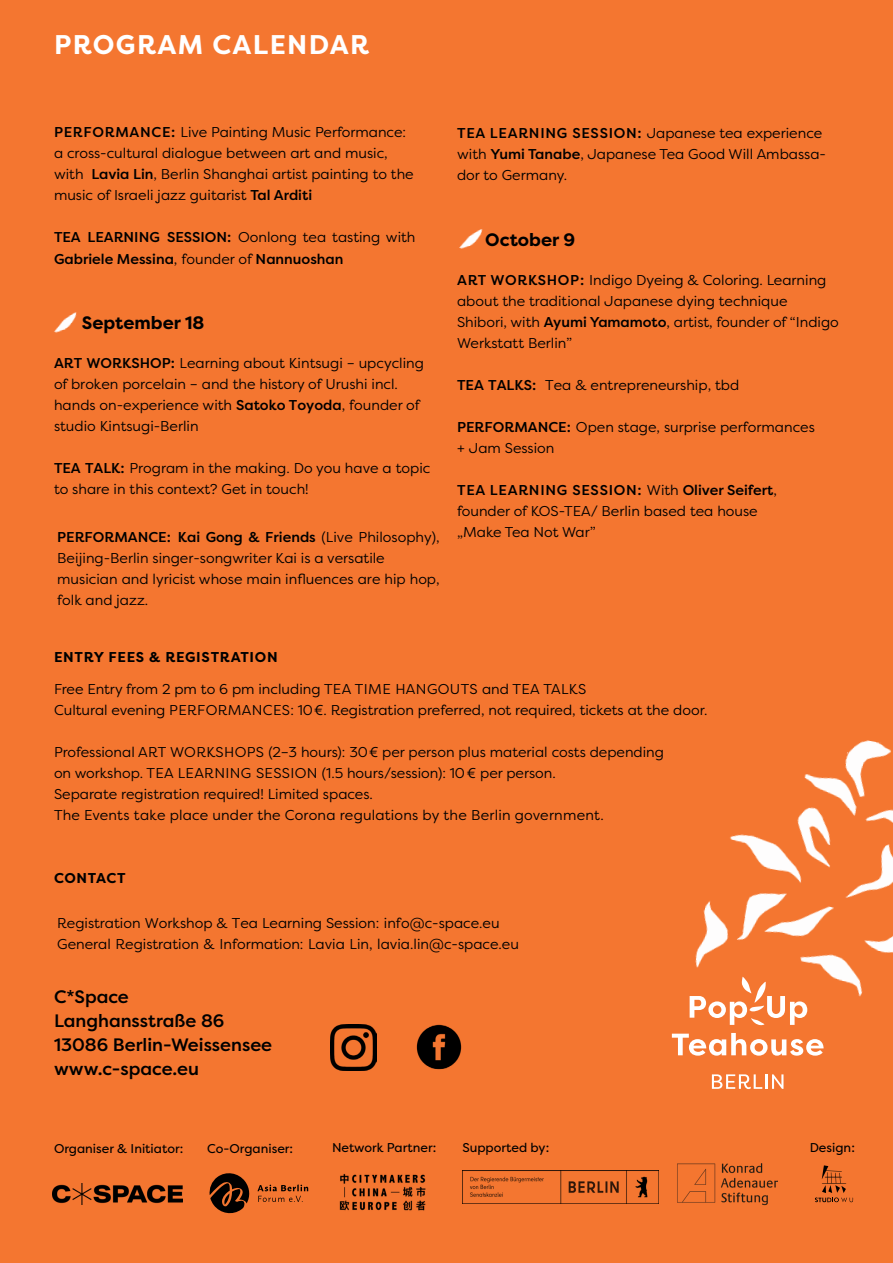
<style>
.page{position:relative;width:893px;height:1263px;background:#f47630}
.page>*{position:absolute;margin:0;border:0;box-sizing:border-box;transform-origin:0 0}
.t1{font:700 27px "Filson Pro";letter-spacing:.05em;color:#fff}
.t2{font:500 18px/24px "Filson Pro";color:#000}
.t3{font:700 18px "Filson Pro";color:#000}
.t4{font:14.25px/21px "Filson Pro";color:#000}
.t5{font:500 14.25px/21.3px "Filson Pro";color:#000}
.t6{font:700 14.25px "Filson Pro";letter-spacing:.05em;color:#000}
.t7{font:12.75px "Filson Pro";color:#000}
.s1{font-weight:500}
.s2{font-weight:400}
</style>
<div class="page">
<img style="left:54px;top:312px;width:23px;height:21px">
<img style="left:459px;top:229px;width:24px;height:20px">
<img style="left:53px;top:1183px;width:129px;height:21px">
<svg style="left:209px;top:1173px;width:41px;height:41px"></svg>
<svg style="left:257px;top:1184px;width:51px;height:18px"></svg>
<img style="left:339px;top:1173px;width:87px;height:38px">
<svg style="left:815px;top:1165px;width:38px;height:37px"></svg>
<img style="left:677px;top:1163px;width:101px;height:43px">
<img style="left:463px;top:1170px;width:196px;height:33px">
<img style="left:331px;top:1024px;width:45px;height:46px">
<img style="left:416px;top:1024px;width:46px;height:46px">
<img style="left:689px;top:740px;width:204px;height:275px">
<svg style="left:672px;top:1033px;width:152px;height:23px"></svg>
<svg style="left:712px;top:1074px;width:71px;height:15px"></svg>
<svg style="left:690px;top:976px;width:117px;height:49px"></svg>
<h1 class="t1" style="left:54px;top:28px;width:317px">PROGRAM CALENDAR</h1>
<p class="t4" style="left:54px;top:121px;width:361px"><span class="s1">PERFORMANCE:</span> Live Painting Music Performance: a cross-cultural dialogue between art and music, with <span class="s1">Lavia Lin</span>, Berlin Shanghai artist painting to the music of Israeli jazz guitarist <span class="s1">Tal Arditi</span></p>
<p class="t5" style="left:54px;top:226px;width:363px">TEA LEARNING SESSION: <span class="s2">Oonlong tea tasting with<br></span>Gabriele Messina<span class="s2">, founder of</span> Nannuoshan</p>
<p class="t3" style="left:82px;top:312px;width:124px">September 18</p>
<p class="t4" style="left:54px;top:352px;width:371px"><span class="s1">ART WORKSHOP:</span> Learning about Kintsugi – upcycling of broken porcelain – and the history of Urushi incl. hands on-experience with <span class="s1">Satoko Toyoda</span>, founder of studio Kintsugi-Berlin</p>
<p class="t4" style="left:54px;top:457px;width:378px"><span class="s1">TEA TALK:</span> Program in the making. Do you have a topic to share in this context? Get in touch!</p>
<p class="t4" style="left:57px;top:526px;width:384px"><span class="s1">PERFORMANCE: Kai Gong &amp; Friends</span> (Live Philosophy), Beijing-Berlin singer-songwriter Kai is a versatile musician and lyricist whose main inf uences are hip hop, folk and jazz.</p>
<p class="t4" style="left:457px;top:122px;width:370px"><span class="s1">TEA LEARNING SESSION:</span> Japanese tea experience with <span class="s1">Yumi Tanabe</span>, Japanese Tea Good Will Ambassa&shy;dor to Germany.</p>
<p class="t3" style="left:485px;top:228px;width:91px">October 9</p>
<p class="t4" style="left:457px;top:269px;width:383px"><span class="s1">ART WORKSHOP:</span> Indigo Dyeing &amp; Coloring. Learning about the traditional Japanese dying technique Shibori, with <span class="s1">Ayumi Yamamoto</span>, artist, founder of “Indigo Werkstatt Berlin”</p>
<p class="t4" style="left:457px;top:374px;width:284px"><span class="s1">TEA TALKS:</span> Tea &amp; entrepreneurship, tbd</p>
<p class="t4" style="left:457px;top:415px;width:359px;line-height:21.6px"><span class="s1">PERFORMANCE:</span> Open stage, surprise performances + Jam Session</p>
<p class="t4" style="left:457px;top:479px;width:321px"><span class="s1">TEA LEARNING SESSION:</span> With <span class="s1">Oliver Seifert</span>, founder of KOS-TEA/ Berlin based tea house „Make Tea Not War”</p>
<p class="t6" style="left:54px;top:648px;width:225px">ENTRY FEES &amp; REGISTRATION</p>
<p class="t4" style="left:54px;top:678px;width:655px">Free Entry from 2 pm to 6 pm including TEA TIME HANGOUTS and TEA TALKS<br>Cultural evening PERFORMANCES: 10€. Registration preferred, not required, tickets at the door.</p>
<p class="t4" style="left:54px;top:741px;width:612px">Professional ART WORKSHOPS (2–3 hours): 30 € per person plus material costs depending on workshop. TEA LEARNING SESSION (1.5 hours/session): 10 € per person.<br>Separate registration required! Limited spaces.<br>The Events take place under the Corona regulations by the Berlin government.</p>
<p class="t6" style="left:54px;top:869px;width:73px">CONTACT</p>
<p class="t4" style="left:57px;top:912px;width:463px">Registration Workshop &amp; Tea Learning Session: info@c-space.eu<br>General Registration &amp; Information: Lavia Lin, lavia.lin@c-space.eu</p>
<p class="t2" style="left:54px;top:984px;width:220px">C*Space<br>Langhansstraße 86<br>13086 Berlin-Weissensee www.c-space.eu</p>
<p class="t7" style="left:54px;top:1140px;width:131px">Organiser &amp; Initiator:</p>
<p class="t7" style="left:207px;top:1140px;width:87px">Co-Organiser:</p>
<p class="t7" style="left:332px;top:1139px;width:106px">Network Partner:</p>
<p class="t7" style="left:462px;top:1139px;width:88px">Supported by:</p>
<p class="t7" style="left:810px;top:1139px;width:47px">Design:</p>
</div>
